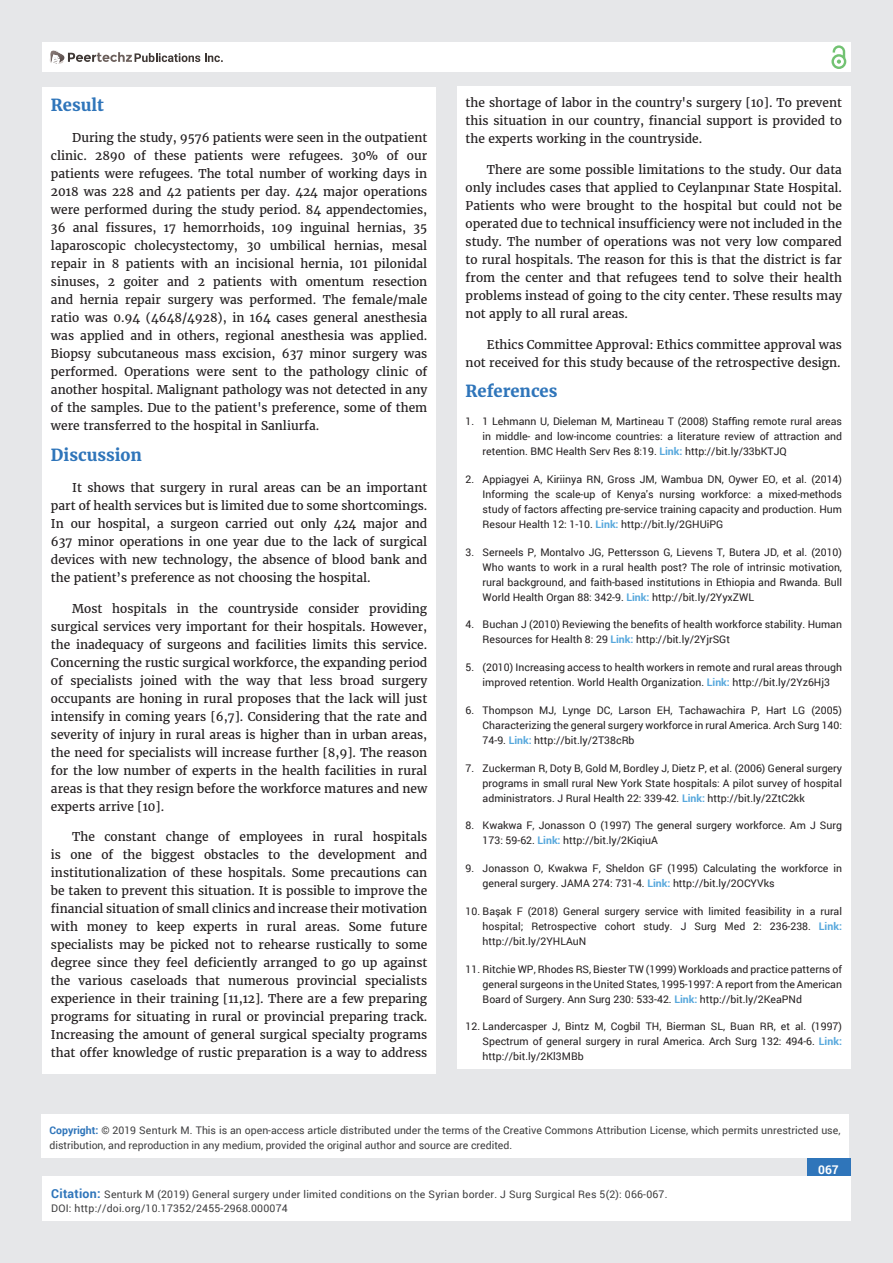
<style>
.page{position:relative;width:893px;height:1263px;background:#e6e7e9}
.page>*{position:absolute;margin:0;border:0;box-sizing:border-box;transform-origin:0 0}
.t1{font:700 16.5px "Merriweather";color:#2f75ba}
.t2{font:12px/18px "Merriweather";color:#231f20;text-align:justify}
.t3{font:700 12px "Roboto";color:#fff}
.t4{font:10.5px/15px "Roboto";color:#231f20;text-align:justify}
.t5{font:10.5px/15px "Roboto";color:#3e3e3f}
.t6{font:10.5px/14px "Roboto";letter-spacing:.02em;color:#3e3e3f}
.s1{font-weight:700;color:#56a7dc}
.s2{font-weight:700;color:#2f75ba}
.s3{font-weight:700;font-size:12.45px;color:#2f75ba}
</style>
<div class="page">
<div style="left:42px;top:43px;width:808px;height:29px;background:#fff"></div>
<div style="left:831px;top:54px;width:15px;height:15px;border:2px solid #72c272;border-radius:50%"></div>
<svg style="left:831px;top:45px;width:15px;height:19px"></svg>
<div style="left:807px;top:1158px;width:44px;height:46px;background:#2f75ba"></div>
<svg style="left:49px;top:50px;width:174px;height:14px"></svg>
<div style="left:42px;top:1176px;width:809px;height:44px;background:#fff"></div>
<div style="left:42px;top:87px;width:394px;height:986px;background:#fff"></div>
<div style="left:457px;top:87px;width:393px;height:982px;background:#fff"></div>
<div style="left:41px;top:1115px;width:808px;height:43px;background:#fff"></div>
<h1 class="t1" style="left:51px;top:95px;width:54px">Result</h1>
<p class="t2" style="left:51px;top:129px;width:378px;text-indent:21px">During the study, 9576 patients were seen in the outpatient clinic. 2890 of these patients were refugees. 30% of our patients were refugees. The total number of working days in 2018 was 228 and 42 patients per day. 424 major operations were performed during the study period. 84 appendectomies, 36 anal fissures, 17 hemorrhoids, 109 inguinal hernias, 35 laparoscopic cholecystectomy, 30 umbilical hernias, mesal repair in 8 patients with an incisional hernia, 101 pilonidal sinuses, 2 goiter and 2 patients with omentum resection and hernia repair surgery was performed. The female/male ratio was 0.94 (4648/4928), in 164 cases general anesthesia was applied and in others, regional anesthesia was applied.<br>Biopsy subcutaneous mass excision, 637 minor surgery was performed. Operations were sent to the pathology clinic of another hospital. Malignant pathology was not detected in any of the samples. Due to the patient's preference, some of them were transferred to the hospital in Sanliurfa.</p>
<h1 class="t1" style="left:51px;top:445px;width:93px">Discussion</h1>
<p class="t2" style="left:51px;top:478px;width:378px;text-indent:21px">It shows that surgery in rural areas can be an important part of health services but is limited due to some shortcomings.<br>In our hospital, a surgeon carried out only 424 major and 637 minor operations in one year due to the lack of surgical devices with new technology, the absence of blood bank and the patient’s preference as not choosing the hospital.</p>
<p class="t2" style="left:51px;top:599px;width:378px;text-indent:21px">Most hospitals in the countryside consider providing surgical services very important for their hospitals. However, the inadequacy of surgeons and facilities limits this service.<br>Concerning the rustic surgical workforce, the expanding period of specialists joined with the way that less broad surgery occupants are honing in rural proposes that the lack will just intensify in coming years [6,7]. Considering that the rate and severity of injury in rural areas is higher than in urban areas, the need for specialists will increase further [8,9]. The reason for the low number of experts in the health facilities in rural areas is that they resign before the workforce matures and new experts arrive [10].</p>
<p class="t2" style="left:51px;top:828px;width:378px;text-indent:21px">The constant change of employees in rural hospitals is one of the biggest obstacles to the development and institutionalization of these hospitals. Some precautions can be taken to prevent this situation. It is possible to improve the financial situation of small clinics and increase their motivation with money to keep experts in rural areas. Some future specialists may be picked not to rehearse rustically to some degree since they feel deficiently arranged to go up against the various caseloads that numerous provincial specialists experience in their training [11,12]. There are a few preparing programs for situating in rural or provincial preparing track.<br>Increasing the amount of general surgical specialty programs that offer knowledge of rustic preparation is a way to address</p>
<p class="t2" style="left:466px;top:94px;width:378px">the shortage of labor in the country's surgery [10]. To prevent this situation in our country, financial support is provided to the experts working in the countryside.</p>
<p class="t2" style="left:466px;top:161px;width:378px;text-indent:21px">There are some possible limitations to the study. Our data only includes cases that applied to Ceylanpınar State Hospital.<br>Patients who were brought to the hospital but could not be operated due to technical insufficiency were not included in the study. The number of operations was not very low compared to rural hospitals. The reason for this is that the district is far from the center and that refugees tend to solve their health problems instead of going to the city center. These results may not apply to all rural areas.</p>
<p class="t2" style="left:466px;top:335px;width:378px;text-align:right">Ethics Committee Approval: Ethics committee approval was not received for this study because of the retrospective design.</p>
<h1 class="t1" style="left:466px;top:381px;width:93px">References</h1>
<p class="t4" style="left:483px;top:414px;width:361px;text-indent:-17px">1. 1 Lehmann U, Dieleman M, Martineau T (2008) Staffing remote rural areas in middle- and low-income countries: a literature review of attraction and retention. BMC Health Serv Res 8:19. <span class="s1">Link:</span> http://bit.ly/33bKTJQ</p>
<p class="t4" style="left:483px;top:471px;width:361px;text-indent:-17px">2. Appiagyei A, Kiriinya RN, Gross JM, Wambua DN, Oywer EO, et al. (2014)<br>Informing the scale-up of Kenya's nursing workforce: a mixed-methods study of factors affecting pre-service training capacity and production. Hum Resour Health 12: 1-10. <span class="s1">Link:</span> http://bit.ly/2GHUiPG</p>
<p class="t4" style="left:483px;top:544px;width:361px;text-indent:-17px">3. Serneels P, Montalvo JG, Pettersson G, Lievens T, Butera JD, et al. (2010)<br>Who wants to work in a rural health post? The role of intrinsic motivation, rural background, and faith-based institutions in Ethiopia and Rwanda. Bull World Health Organ 88: 342-9. <span class="s1">Link:</span> http://bit.ly/2YyxZWL</p>
<p class="t4" style="left:483px;top:617px;width:361px;text-indent:-17px">4. Buchan J (2010) Reviewing the benefits of health workforce stability. Human<br>Resources for Health 8: 29 <span class="s1">Link:</span> http://bit.ly/2YjrSGt</p>
<p class="t4" style="left:466px;top:660px;width:378px;text-align:center">5. (2010) Increasing access to health workers in remote and rural areas through improved retention. World Health Organization. <span class="s1">Link:</span> http://bit.ly/2Yz6Hj3</p>
<p class="t4" style="left:483px;top:702px;width:361px;text-indent:-17px">6. Thompson MJ, Lynge DC, Larson EH, Tachawachira P, Hart LG (2005)<br>Characterizing the general surgery workforce in rural America. Arch Surg 140:<br>74-9. <span class="s1">Link:</span> http://bit.ly/2T38cRb</p>
<p class="t4" style="left:483px;top:760px;width:361px;text-indent:-17px">7. Zuckerman R, Doty B, Gold M, Bordley J, Dietz P, et al. (2006) General surgery programs in small rural New York State hospitals: A pilot survey of hospital administrators. J Rural Health 22: 339-42. <span class="s1">Link:</span> http://bit.ly/2ZtC2kk</p>
<p class="t4" style="left:483px;top:818px;width:361px;text-indent:-17px">8. Kwakwa F, Jonasson O (1997) The general surgery workforce. Am J Surg<br>173: 59-62. <span class="s1">Link:</span> http://bit.ly/2KiqiuA</p>
<p class="t4" style="left:483px;top:861px;width:361px;text-indent:-17px">9. Jonasson O, Kwakwa F, Sheldon GF (1995) Calculating the workforce in general surgery. JAMA 274: 731-4. <span class="s1">Link:</span> http://bit.ly/2OCYVks</p>
<p class="t4" style="left:483px;top:903px;width:361px;text-indent:-17px">10. Başak F (2018) General surgery service with limited feasibility in a rural hospital; Retrospective cohort study. J Surg Med 2: 236-238. <span class="s1">Link: </span>http://bit.ly/2YHLAuN</p>
<p class="t4" style="left:483px;top:961px;width:361px;text-indent:-17px">11. Ritchie WP, Rhodes RS, Biester TW (1999) Workloads and practice patterns of general surgeons in the United States, 1995-1997: A report from the American Board of Surgery. Ann Surg 230: 533-42. <span class="s1">Link:</span> http://bit.ly/2KeaPNd</p>
<p class="t4" style="left:483px;top:1019px;width:361px;text-indent:-17px">12. Landercasper J, Bintz M, Cogbil TH, Bierman SL, Buan RR, et al. (1997)<br>Spectrum of general surgery in rural America. Arch Surg 132: 494-6. <span class="s1">Link: </span>http://bit.ly/2Kl3MBb</p>
<p class="t5" style="left:49px;top:1123px;width:792px"><span class="s2">Copyright:</span> © 2019 Senturk M. This is an open-access article distributed under the terms of the Creative Commons Attribution License, which permits unrestricted use, distribution, and reproduction in any medium, provided the original author and source are credited.</p>
<p class="t6" style="left:51px;top:1187px;width:618px"><span class="s3">Citation:</span> Senturk M (2019) General surgery under limited conditions on the Syrian border. J Surg Surgical Res 5(2): 066-067.<br>DOI: http://doi.org/10.17352/2455-2968.000074</p>
<p class="t3" style="left:818px;top:1161px;width:22px">067</p>
</div>
